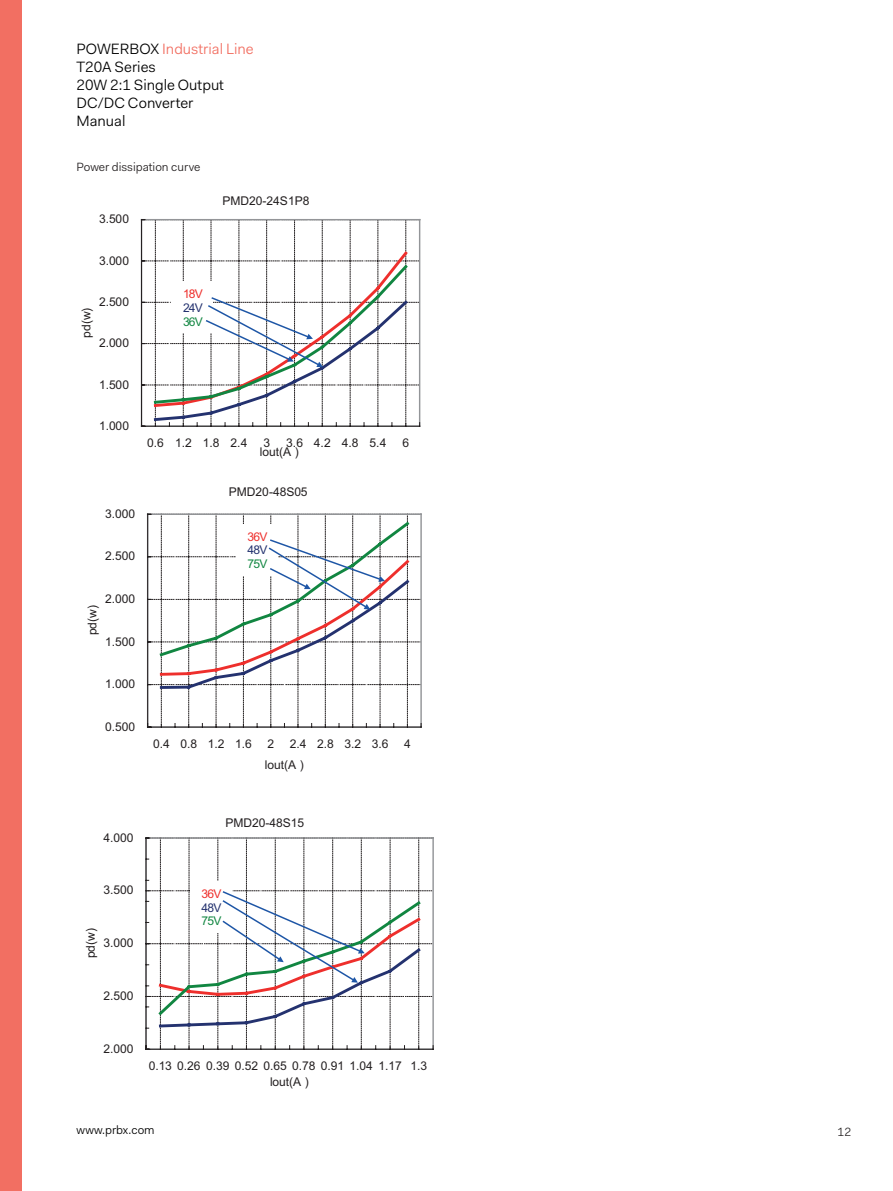
<style>
.page{position:relative;width:893px;height:1191px;background:#fff}
.page>*{position:absolute;margin:0;border:0;box-sizing:border-box;transform-origin:0 0}
.t1{font:15px/18px "Fakt Pro Blond";color:#000}
.t2{font:12px/15.6px "Arial";color:#231f20;text-align:center}
.t3{font:12px/13.8px "Arial";letter-spacing:-.065em;color:#ee2f2c;text-align:justify}
.Rubrik_Mech{font:12px "Fakt Pro Blond";color:#231f20}
.t4{font:12px "Fakt Pro Blond";color:#000}
.s1{color:#f26f62}
.s2{color:#24326f}
.s3{color:#118641}
</style>
<div class="page">
<div style="left:0;top:0;width:21px;height:1191px;background:#f26f62"></div>
<hr style="left:148px;top:513px;width:273px;height:2px;background:#939598">
<hr style="left:145px;top:838px;width:2px;height:211px;background:#939598">
<svg style="left:141px;top:219px;width:279px;height:208px"></svg>
<svg style="left:147px;top:514px;width:275px;height:214px"></svg>
<svg style="left:146px;top:837px;width:288px;height:213px"></svg>
<p class="t1" style="left:77px;top:40px;width:179px">POWERBOX <span class="s1">Industrial Line<br></span>T20A Series<br>20W 2:1 Single Output<br>DC/DC Converter<br>Manual</p>
<p class="Rubrik_Mech" style="left:77px;top:158px;width:125px">Power dissipation curve</p>
<p class="t2" style="left:99px;top:211px;width:32px">3.500</p>
<p class="t2" style="left:99px;top:253px;width:32px">3.000</p>
<p class="t2" style="left:99px;top:294px;width:32px">2.500</p>
<p class="t2" style="left:79px;top:337px;width:31px;rotate:-90deg">pd(w)</p>
<p class="t2" style="left:99px;top:335px;width:32px">2.000</p>
<p class="t2" style="left:99px;top:377px;width:32px">1.500</p>
<p class="t2" style="left:99px;top:418px;width:32px">1.000</p>
<p class="t3" style="left:183px;top:287px;width:21px">18V <span class="s2">24V </span><span class="s3">36V</span></p>
<p class="t2" style="left:223px;top:193px;width:88px">PMD20-24S1P8</p>
<p class="t2" style="left:147px;top:435px;width:102px">0.6 1.2 1.8 2.4</p>
<p class="t2" style="left:263px;top:435px;width:8px">3</p>
<p class="t2" style="left:286px;top:435px;width:102px">3.6 4.2 4.8 5.4</p>
<p class="t2" style="left:403px;top:435px;width:8px">6</p>
<p class="t2" style="left:260px;top:444px;width:40px">lout(A )</p>
<p class="t2" style="left:105px;top:506px;width:32px">3.000</p>
<p class="t2" style="left:105px;top:548px;width:32px">2.500</p>
<p class="t2" style="left:105px;top:591px;width:32px">2.000</p>
<p class="t2" style="left:85px;top:635px;width:31px;rotate:-90deg">pd(w)</p>
<p class="t2" style="left:105px;top:633px;width:32px">1.500</p>
<p class="t2" style="left:105px;top:676px;width:32px">1.000</p>
<p class="t2" style="left:105px;top:719px;width:32px">0.500</p>
<p class="t2" style="left:229px;top:484px;width:80px">PMD20-48S05</p>
<p class="t3" style="left:248px;top:529px;width:21px">36V <span class="s2">48V </span><span class="s3">75V</span></p>
<p class="t2" style="left:153px;top:736px;width:100px">0.4 0.8 1.2 1.6</p>
<p class="t2" style="left:268px;top:736px;width:8px">2</p>
<p class="t2" style="left:290px;top:736px;width:100px">2.4 2.8 3.2 3.6</p>
<p class="t2" style="left:404px;top:736px;width:8px">4</p>
<p class="t2" style="left:265px;top:757px;width:40px">lout(A )</p>
<p class="t2" style="left:104px;top:829px;width:32px">4.000</p>
<p class="t2" style="left:104px;top:882px;width:32px">3.500</p>
<p class="t2" style="left:83px;top:958px;width:31px;rotate:-90deg">pd(w)</p>
<p class="t2" style="left:104px;top:935px;width:32px">3.000</p>
<p class="t2" style="left:104px;top:988px;width:32px">2.500</p>
<p class="t2" style="left:225px;top:815px;width:80px">PMD20-48S15</p>
<p class="t3" style="left:202px;top:887px;width:21px">36V <span class="s2">48V </span><span class="s3">75V</span></p>
<p class="t2" style="left:104px;top:1041px;width:32px">2.000</p>
<p class="t2" style="left:149px;top:1058px;width:280px">0.13 0.26 0.39 0.52 0.65 0.78 0.91 1.04 1.17 1.3 lout(A )</p>
<p class="t4" style="left:77px;top:1122px;width:80px">www.prbx.com</p>
<p class="Rubrik_Mech" style="left:837px;top:1124px;width:15px">12</p>
</div>
